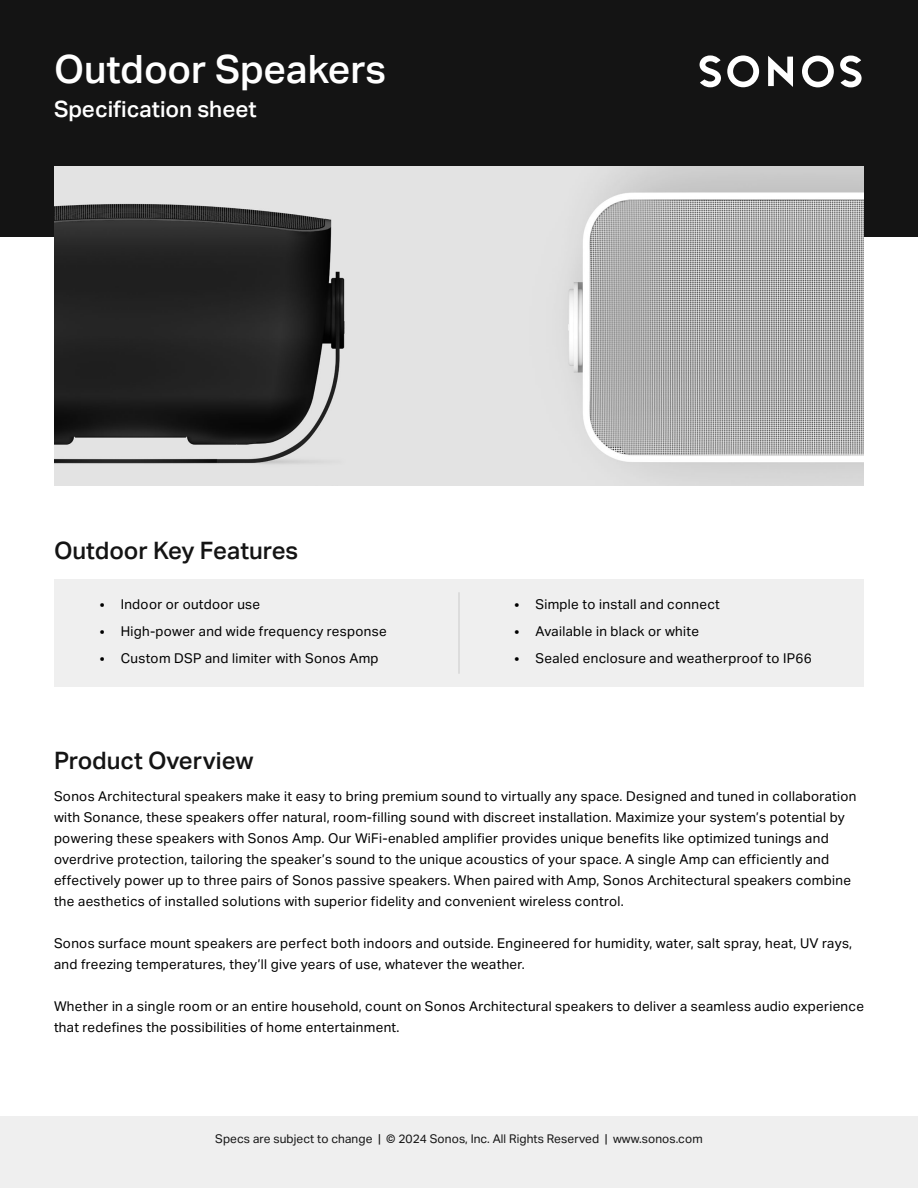
<style>
.page{position:relative;width:918px;height:1188px;background:#fff}
.page>*{position:absolute;margin:0;border:0;box-sizing:border-box;transform-origin:0 0}
.t1{font:500 39px "Aktiv Grotesk";color:#fff}
.t2{font:500 24px "Aktiv Grotesk";color:#141414}
.t3{font:500 22.5px "Aktiv Grotesk";color:#fff}
.t4{font:13.5px/21px "Aktiv Grotesk";letter-spacing:.02em;color:#000}
.t5{font:12px "Aktiv Grotesk";letter-spacing:.005em;color:#141414}
</style>
<div class="page">
<div style="left:54px;top:579px;width:810px;height:108px;background:#efefef"></div>
<div style="left:0;top:1116px;width:918px;height:72px;background:#efefef"></div>
<div style="left:0;top:0;width:918px;height:237px;background:#141414"></div>
<hr style="left:458px;top:592px;width:2px;height:82px;background:#434343">
<svg style="left:768px;top:56px;width:25px;height:31px"></svg>
<svg style="left:727px;top:55px;width:32px;height:32px"></svg>
<svg style="left:700px;top:55px;width:21px;height:32px"></svg>
<svg style="left:802px;top:56px;width:32px;height:31px"></svg>
<svg style="left:840px;top:56px;width:22px;height:31px"></svg>
<img style="left:480px;top:167px;width:384px;height:319px">
<img style="left:54px;top:167px;width:426px;height:319px">
<h1 class="t1" style="left:54px;top:47px;width:334px">Outdoor Speakers</h1>
<h3 class="t3" style="left:54px;top:96px;width:204px">Specification sheet</h3>
<h2 class="t2" style="left:54px;top:537px;width:246px">Outdoor Key Features</h2>
<p class="t4" style="left:100px;top:594px;width:162px">• Indoor or outdoor use</p>
<p class="t4" style="left:100px;top:621px;width:289px">• High-power and wide frequency response</p>
<p class="t4" style="left:100px;top:648px;width:280px">• Custom DSP and limiter with Sonos Amp</p>
<p class="t4" style="left:514px;top:594px;width:207px">• Simple to install and connect</p>
<p class="t4" style="left:514px;top:621px;width:186px">• Available in black or white</p>
<p class="t4" style="left:514px;top:648px;width:299px">• Sealed enclosure and weatherproof to IP66</p>
<h2 class="t2" style="left:54px;top:747px;width:201px">Product Overview</h2>
<p class="t4" style="left:54px;top:786px;width:804px">Sonos Architectural speakers make it easy to bring premium sound to virtually any space. Designed and tuned in collaboration with Sonance, these speakers offer natural, room-filling sound with discreet installation. Maximize your system’s potential by powering these speakers with Sonos Amp. Our WiFi-enabled amplifier provides unique benefits like optimized tunings and overdrive protection, tailoring the speaker’s sound to the unique acoustics of your space. A single Amp can efficiently and effectively power up to three pairs of Sonos passive speakers. When paired with Amp, Sonos Architectural speakers combine the aesthetics of installed solutions with superior fidelity and convenient wireless control.</p>
<p class="t4" style="left:54px;top:933px;width:800px">Sonos surface mount speakers are perfect both indoors and outside. Engineered for humidity, water, salt spray, heat, UV rays, and freezing temperatures, they’ll give years of use, whatever the weather.</p>
<p class="t4" style="left:54px;top:996px;width:812px">Whether in a single room or an entire household, count on Sonos Architectural speakers to deliver a seamless audio experience that redefines the possibilities of home entertainment.</p>
<p class="t5" style="left:215px;top:1131px;width:489px">Specs are subject to change | © 2024 Sonos, Inc. All Rights Reserved | www.sonos.com</p>
</div>
